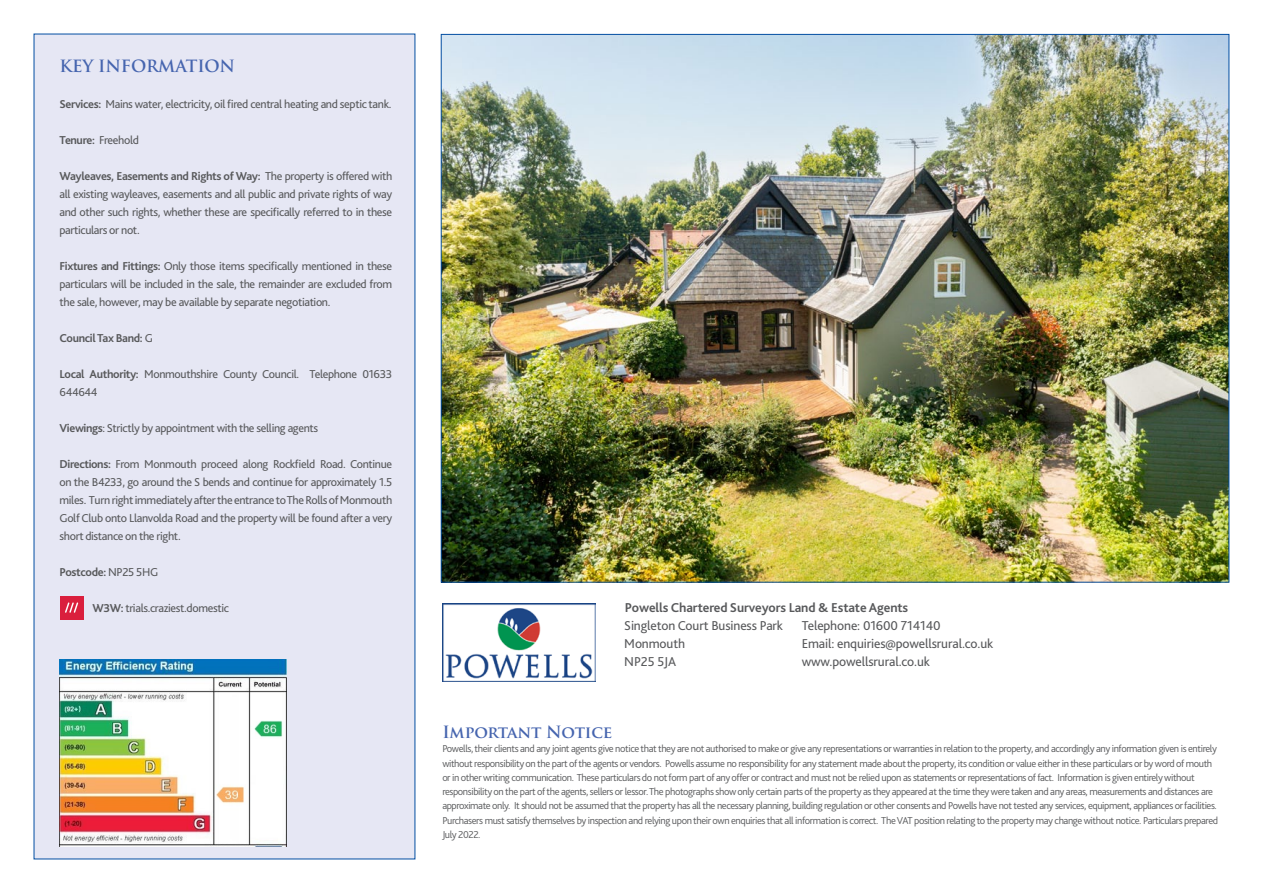
<style>
.page{position:relative;width:1263px;height:893px;background:#fff}
.page>*{position:absolute;margin:0;border:0;box-sizing:border-box;transform-origin:0 0}
.t1{font:700 16.5px "Trajan Pro";letter-spacing:-.01em;color:#4665af}
.t2{font:13.5px/18px "Bliss 2";letter-spacing:-.01em;color:#58595b}
.t3{font:700 13.5px "Bliss 2";letter-spacing:-.01em;color:#58595b}
.t4{font:12px/18px "Bliss 2";letter-spacing:-.03em;color:#58595b;text-align:justify}
.t5{font:700 12px "Bliss 2";letter-spacing:-.03em;color:#58595b}
.t6{font:300 10.5px/14.2px "Bliss 2";letter-spacing:-.04em;color:#58595b}
.s1{font-weight:700}
.s2{font-weight:400}
</style>
<div class="page">
<div style="left:34px;top:34px;width:381px;height:825px;background:#e6e7f4"></div>
<img style="left:443px;top:36px;width:784px;height:545px">
<img style="left:442px;top:603px;width:153px;height:79px">
<img style="left:60px;top:659px;width:226px;height:187px">
<div style="left:60px;top:596px;width:23px;height:23px;background:#da1f3d"></div>
<svg style="left:65px;top:602px;width:13px;height:11px"></svg>
<h1 class="t1" style="left:60px;top:56px;width:177px">KEY INFORMATION</h1>
<p class="t4" style="left:60px;top:95px;width:333px"><span class="s1">Services:</span> Mains water, electricity, oil fired central heating and septic tank.</p>
<p class="t4" style="left:60px;top:131px;width:81px"><span class="s1">Tenure:</span> Freehold</p>
<p class="t4" style="left:60px;top:167px;width:334px"><span class="s1">Wayleaves, Easements and Rights of Way:</span> The property is offered with all existing wayleaves, easements and all public and private rights of way and other such rights, whether these are specifically referred to in these particulars or not.</p>
<p class="t4" style="left:60px;top:257px;width:334px"><span class="s1">Fixtures and Fittings:</span> Only those items specifically mentioned in these particulars will be included in the sale, the remainder are excluded from the sale, however, may be available by separate negotiation.</p>
<p class="t5" style="left:60px;top:331px;width:95px">Council Tax Band: <span class="s2">G</span></p>
<p class="t4" style="left:60px;top:365px;width:334px"><span class="s1">Local Authority:</span> Monmouthshire County Council. Telephone 01633<br>644644</p>
<p class="t4" style="left:60px;top:419px;width:260px"><span class="s1">Viewings</span>: Strictly by appointment with the selling agents</p>
<p class="t4" style="left:60px;top:455px;width:334px"><span class="s1">Directions:</span> From Monmouth proceed along Rockfield Road. Continue on the B4233, go around the S bends and continue for approximately 1.5 miles. Turn right immediately after the entrance to The Rolls of Monmouth Golf Club onto Llanvolda Road and the property will be found after a very short distance on the right.</p>
<p class="t5" style="left:60px;top:565px;width:100px">Postcode: <span class="s2">NP25 5HG</span></p>
<p class="t4" style="left:93px;top:599px;width:138px"><span class="s1">W3W:</span> trials.craziest.domestic</p>
<p class="t3" style="left:625px;top:599px;width:285px">Powells Chartered Surveyors Land &amp; Estate Agents</p>
<p class="t2" style="left:802px;top:616px;width:193px">Telephone: 01600 714140<br>Email: enquiries@powellsrural.co.uk www.powellsrural.co.uk</p>
<p class="t2" style="left:624px;top:616px;width:160px">Singleton Court Business Park<br>Monmouth<br>NP25 5JA</p>
<h1 class="t1" style="left:442px;top:722px;width:171px">Important Notice</h1>
<p class="t6" style="left:442px;top:741px;width:777px">Powells, their clients and any joint agents give notice that they are not authorised to make or give any representations or warranties in relation to the property, and accordingly any information given is entirely without responsibility on the part of the agents or vendors. Powells assume no responsibility for any statement made about the property, its condition or value either in these particulars or by word of mouth or in other writing communication. These particulars do not form part of any offer or contract and must not be relied upon as statements or representations of fact. Information is given entirely without responsibility on the part of the agents, sellers or lessor. The photographs show only certain parts of the property as they appeared at the time they were taken and any areas, measurements and distances are approximate only. It should not be assumed that the property has all the necessary planning, building regulation or other consents and Powells have not tested any services, equipment, appliances or facilities.<br>Purchasers must satisfy themselves by inspection and relying upon their own enquiries that all information is correct. The VAT position relating to the property may change without notice. Particulars prepared July 2022.</p>
</div>
